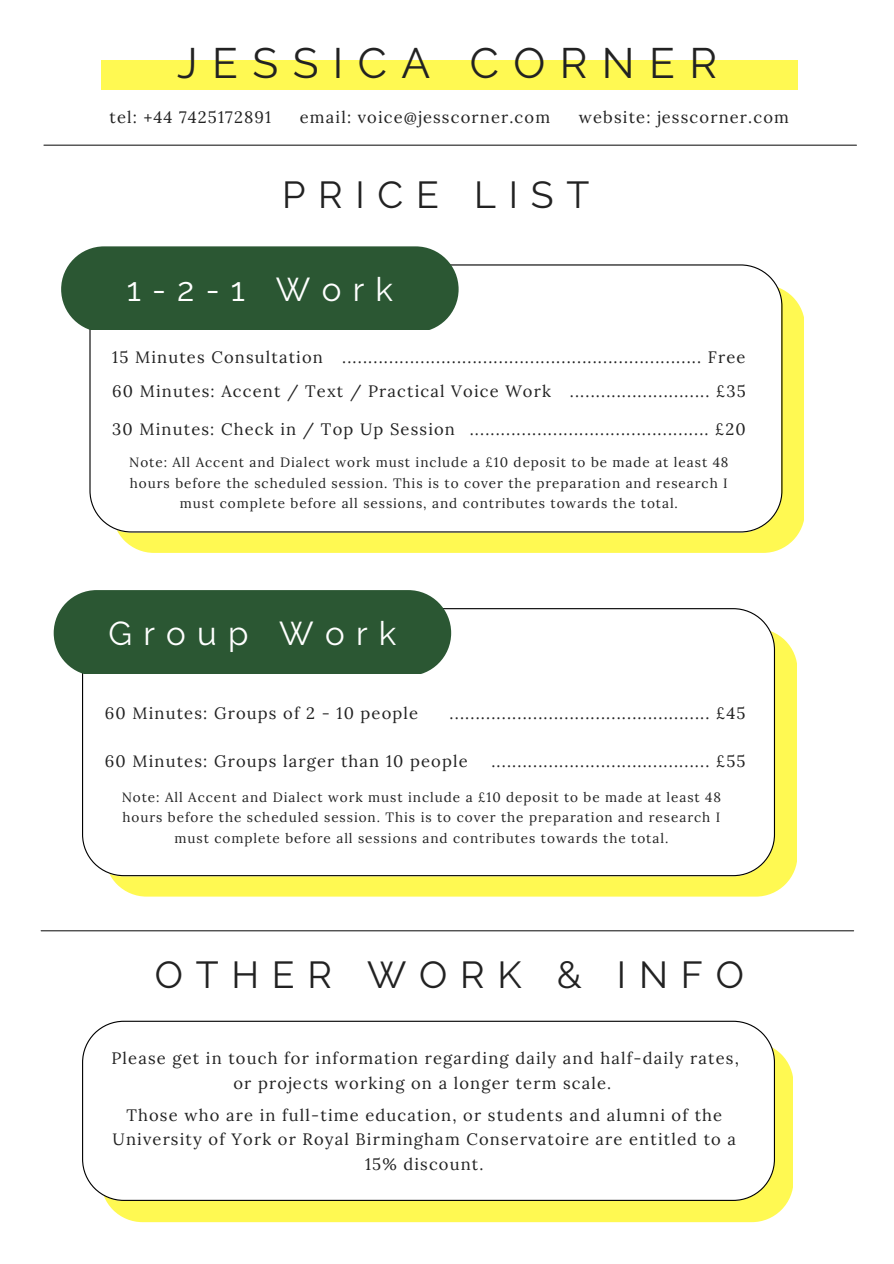
<style>
.page{position:relative;width:894px;height:1264px;background:#fff}
.page>*{position:absolute;margin:0;border:0;box-sizing:border-box;transform-origin:0 0}
.t1{font:42.45px "Raleway";letter-spacing:.34em;color:#222}
.t2{font:37.5px "Raleway";letter-spacing:.34em;color:#222}
.t3{font:33px "Raleway";letter-spacing:.34em;color:#fff}
.t4{font:16.5px/24.8px "Lora";letter-spacing:.07em;color:#222;text-align:center}
.t5{font:13.5px/20.2px "Lora";letter-spacing:.07em;color:#222;text-align:center}
</style>
<div class="page">
<hr style="left:44px;top:145px;width:812px;height:1px;background:#222">
<div style="left:101px;top:60px;width:696px;height:29px;background:#fff952"></div>
<svg style="left:118px;top:289px;width:685px;height:264px;background:#f9f458"></svg>
<svg style="left:89px;top:264px;width:693px;height:268px"></svg>
<div style="left:61px;top:246px;width:397px;height:84px;background:#2b5733"></div>
<svg style="left:110px;top:632px;width:686px;height:264px;background:#f7f257"></svg>
<svg style="left:82px;top:608px;width:692px;height:268px"></svg>
<div style="left:54px;top:590px;width:397px;height:84px;background:#2b5733"></div>
<hr style="left:41px;top:930px;width:812px;height:1px;background:#222">
<svg style="left:105px;top:1048px;width:687px;height:174px;background:#f3ed55"></svg>
<svg style="left:82px;top:1020px;width:692px;height:180px"></svg>
<h1 class="t1" style="left:177px;top:38px;width:541px">JESSICA CORNER</h1>
<p class="t4" style="left:109px;top:104px;width:163px">tel: +44 7425172891</p>
<p class="t4" style="left:300px;top:104px;width:252px">email: voice@jesscorner.com</p>
<p class="t4" style="left:578px;top:104px;width:212px">website: jesscorner.com</p>
<h2 class="t2" style="left:282px;top:173px;width:309px">PRICE LIST</h2>
<h3 class="t3" style="left:127px;top:270px;width:268px">1-2-1 Work</h3>
<p class="t4" style="left:112px;top:344px;width:634px">15 Minutes Consultation ..................................................................... Free</p>
<p class="t4" style="left:112px;top:379px;width:440px">60 Minutes: Accent / Text / Practical Voice Work</p>
<p class="t4" style="left:569px;top:379px;width:177px">........................... £35</p>
<p class="t4" style="left:112px;top:417px;width:344px">30 Minutes: Check in / Top Up Session</p>
<p class="t4" style="left:469px;top:417px;width:277px">.............................................. £20</p>
<p class="t5" style="left:129px;top:452px;width:600px">Note: All Accent and Dialect work must include a £10 deposit to be made at least 48 hours before the scheduled session. This is to cover the preparation and research I must complete before all sessions, and contributes towards the total.</p>
<h3 class="t3" style="left:108px;top:614px;width:289px">Group Work</h3>
<p class="t4" style="left:105px;top:700px;width:315px">60 Minutes: Groups of 2 - 10 people</p>
<p class="t4" style="left:449px;top:700px;width:297px">.................................................. £45</p>
<p class="t4" style="left:491px;top:748px;width:255px">.......................................... £55</p>
<p class="t5" style="left:122px;top:787px;width:600px">Note: All Accent and Dialect work must include a £10 deposit to be made at least 48 hours before the scheduled session. This is to cover the preparation and research I must complete before all sessions and contributes towards the total.</p>
<p class="t4" style="left:105px;top:748px;width:364px">60 Minutes: Groups larger than 10 people</p>
<h2 class="t2" style="left:155px;top:953px;width:590px">OTHER WORK &amp; INFO</h2>
<p class="t4" style="left:111px;top:1045px;width:628px">Please get in touch for information regarding daily and half-daily rates, or projects working on a longer term scale.</p>
<p class="t4" style="left:112px;top:1102px;width:625px">Those who are in full-time education, or students and alumni of the<br>University of York or Royal Birmingham Conservatoire are entitled to a<br>15% discount.</p>
</div>
